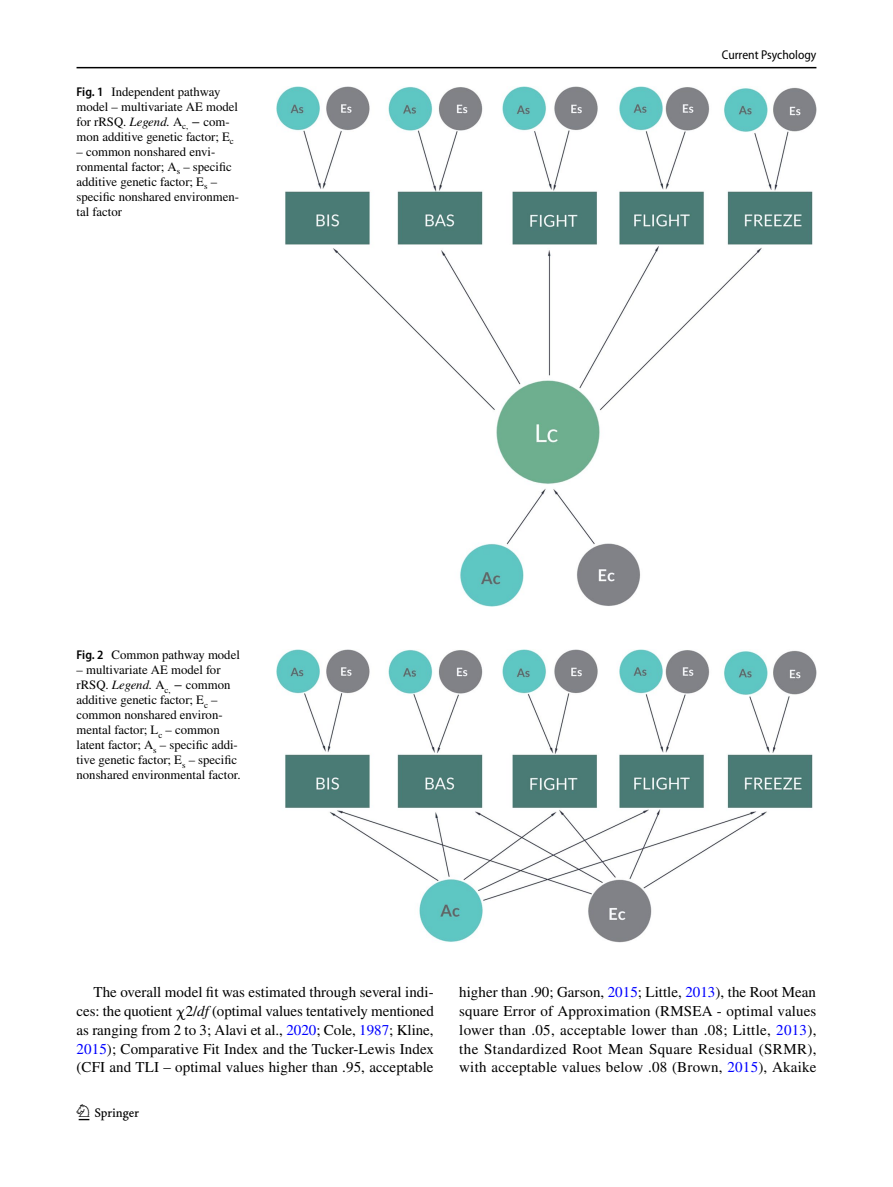
<style>
.page{position:relative;width:893px;height:1187px;background:#fff}
.page>*{position:absolute;margin:0;border:0;box-sizing:border-box;transform-origin:0 0}
.t1{font:22.5px "Springnew Regular 2";color:#000}
.t2{font:15px/18.8px "STIX";letter-spacing:.005em;color:#000;text-align:justify}
.t3{font:12.75px/15px "STIX";color:#000}
.t4{font:semi-condensed 12.75px "Myriad Pro";color:#000}
.s1{font-family:"Myriad Pro";font-weight:600;font-stretch:semi-condensed}
.s2{font-style:italic}
.s3{font-family:"Code 2000"}
.s4{color:#00f}
</style>
<div class="page">
<hr style="left:77px;top:67px;width:739px;height:1px;background:#000">
<img style="left:276px;top:87px;width:540px;height:519px">
<img style="left:276px;top:649px;width:540px;height:293px">
<p class="t3" style="left:77px;top:85px;width:163px"><span class="s1">Fig. 1</span> Independent pathway model – multivariate AE model for rRSQ. <span class="s2">Legend.</span> A<sub>c,</sub> − com&shy;mon additive genetic factor; E<sub>c</sub></p>
<p class="t3" style="left:77px;top:145px;width:164px">– common nonshared envi&shy;ronmental factor; A<sub>s</sub> – specific additive genetic factor; E<sub>s</sub> – specific nonshared environmen&shy;tal factor</p>
<p class="t3" style="left:77px;top:648px;width:165px"><span class="s1">Fig. 2</span> Common pathway model</p>
<p class="t3" style="left:77px;top:663px;width:166px">– multivariate AE model for rRSQ. <span class="s2">Legend.</span> A<sub>c,</sub> − common additive genetic factor; E<sub>c</sub> – common nonshared environ&shy;mental factor; L<sub>c</sub> – common latent factor; A<sub>s</sub> – specific addi&shy;tive genetic factor; E<sub>s</sub> – specific nonshared environmental factor.</p>
<p class="t4" style="left:722px;top:48px;width:96px">Current Psychology</p>
<p class="t2" style="left:77px;top:983px;width:359px;text-indent:17px">The overall model fit was estimated through several indi&shy;ces: the quotient <span class="s3">χ</span>2/<span class="s2">df</span> (optimal values tentatively mentioned as ranging from 2 to 3; Alavi et al., <span class="s4">2020</span>; Cole, <span class="s4">1987</span>; Kline, <span class="s4">2015</span>); Comparative Fit Index and the Tucker-Lewis Index (CFI and TLI – optimal values higher than .95, acceptable</p>
<p class="t2" style="left:459px;top:983px;width:359px">higher than .90; Garson, <span class="s4">2015</span>; Little, <span class="s4">2013</span>), the Root Mean square Error of Approximation (RMSEA - optimal values lower than .05, acceptable lower than .08; Little, <span class="s4">2013</span>), the Standardized Root Mean Square Residual (SRMR), with acceptable values below .08 (Brown, <span class="s4">2015</span>), Akaike</p>
<h1 class="t1" style="left:79px;top:1104px;width:62px">1 3</h1>
</div>
